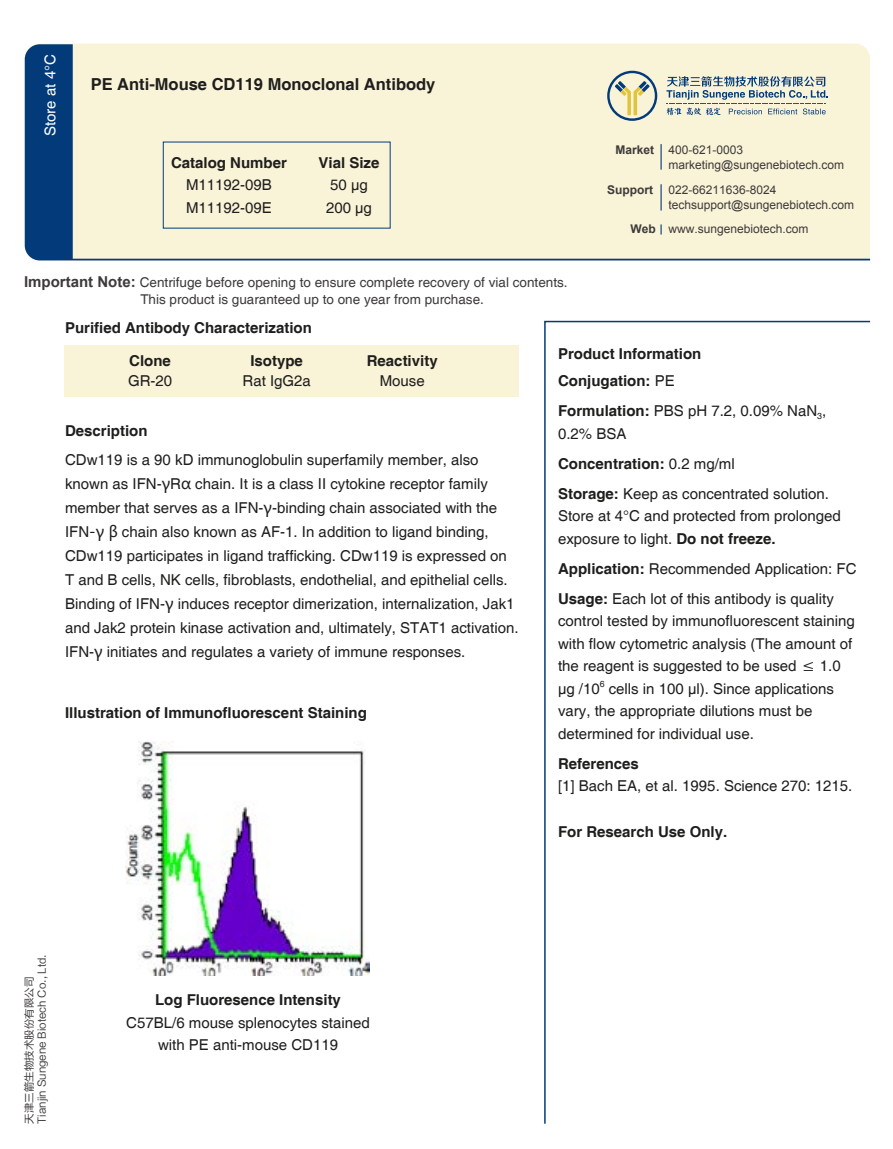
<style>
.page{position:relative;width:893px;height:1149px;background:#fff}
.page>*{position:absolute;margin:0;border:0;box-sizing:border-box;transform-origin:0 0}
.t1{font:700 16.5px "Helvetica";color:#1f1e1d}
.t2{font:15px/22.5px "Helvetica";color:#1f1e1d}
.t3{font:700 15px/33px "Helvetica";color:#1f1e1d}
.t4{font:15px "Helvetica";color:#fff}
.t5{font:13.5px/16.2px "Helvetica";color:#3d3a39}
.t6{font:12px/14.9px "Arial";color:#3d3a39}
.t7{font:700 12px "Arial";color:#3d3a39}
.t8{font:10.5px/12.6px "FZLTHK GBK1 0";color:#3d3a39}
.t9{font:8.7px "Helvetica";color:#1f1e1d}
.s1{font-family:"Arial";font-weight:700;font-size:15px}
.s2{font-weight:700}
.s3{font-family:"Microsoft Ya Hei"}
.s4{font-weight:400}
</style>
<div class="page">
<div style="left:65px;top:344px;width:454px;height:52px;background:#f9f3d8"></div>
<svg style="left:544px;top:320px;width:327px;height:804px"></svg>
<svg style="left:25px;top:44px;width:845px;height:216px;background:#e5e4d0"></svg>
<img style="left:126px;top:741px;width:243px;height:234px">
<p class="t4" style="left:42px;top:136px;width:83px;rotate:-90deg">Store at 4°C</p>
<p class="t1" style="left:91px;top:74px;width:346px">PE Anti-Mouse CD119 Monoclonal Antibody</p>
<p class="t3" style="left:171px;top:147px;width:117px">Catalog Number</p>
<p class="t2" style="left:186px;top:174px;width:87px">M11192-09B<br>M11192-09E</p>
<p class="t3" style="left:319px;top:147px;width:62px">Vial Size</p>
<p class="t2" style="left:326px;top:174px;width:47px">50 μg<br>200 μg</p>
<p class="t5" style="left:140px;top:275px;width:429px;text-indent:-116px"><span class="s1">Important Note:</span> Centrifuge before opening to ensure complete recovery of vial contents.<br>This product is guaranteed up to one year from purchase.</p>
<p class="t6" style="left:668px;top:142px;width:177px;text-indent:-53px"><span class="s2">Market</span> 400-621-0003 marketing@sungenebiotech.com</p>
<p class="t7" style="left:607px;top:182px;width:47px">Support</p>
<p class="t6" style="left:668px;top:182px;width:187px">022-66211636-8024 techsupport@sungenebiotech.com</p>
<p class="t6" style="left:630px;top:222px;width:180px"><span class="s2">Web</span> www.sungenebiotech.com</p>
<p class="t3" style="left:129px;top:312px;width:184px;text-indent:-64px">Purified Antibody Characterization<br>Clone</p>
<p class="t2" style="left:128px;top:370px;width:46px">GR-20</p>
<p class="t3" style="left:250px;top:345px;width:54px">Isotype</p>
<p class="t2" style="left:243px;top:370px;width:70px">Rat IgG2a</p>
<p class="t3" style="left:65px;top:415px;width:84px">Description</p>
<p class="t3" style="left:367px;top:345px;width:72px">Reactivity</p>
<p class="t2" style="left:380px;top:370px;width:47px">Mouse</p>
<p class="t2" style="left:65px;top:448px;width:455px;line-height:24px">CDw119 is a 90 kD immunoglobulin superfamily member, also known as IFN-<span class="s3">γ</span>R<span class="s3">α</span> chain. It is a class II cytokine receptor family member that serves as a IFN-<span class="s3">γ</span>-binding chain associated with the IFN<span class="s3">-γ β</span> chain also known as AF-1. In addition to ligand binding, CDw119 participates in ligand trafficking. CDw119 is expressed on T and B cells, NK cells, fibroblasts, endothelial, and epithelial cells.<br>Binding of IFN-<span class="s3">γ</span> induces receptor dimerization, internalization, Jak1 and Jak2 protein kinase activation and, ultimately, STAT1 activation.<br>IFN-<span class="s3">γ</span> initiates and regulates a variety of immune responses.</p>
<p class="t3" style="left:65px;top:697px;width:303px">Illustration of Immunofluorescent Staining</p>
<p class="t3" style="left:558px;top:338px;width:145px">Product Information</p>
<p class="t3" style="left:558px;top:366px;width:270px;line-height:30px">Conjugation: <span class="s4">PE<br></span>Formulation: <span class="s4">PBS pH 7.2, 0.09% NaN</span><sub>3</sub><span class="s4">,</span></p>
<p class="t2" style="left:558px;top:419px;width:272px;line-height:30px">0.2% BSA<br><span class="s2">Concentration:</span> 0.2 mg/ml<br><span class="s2">Storage:</span> Keep as concentrated solution.</p>
<p class="t2" style="left:558px;top:505px;width:284px">Store at 4°C and protected from prolonged exposure to light. <span class="s2">Do not freeze.</span></p>
<p class="t2" style="left:558px;top:554px;width:300px;line-height:30px"><span class="s2">Application:</span> Recommended Application: FC<br><span class="s2">Usage:</span> Each lot of this antibody is quality</p>
<p class="t2" style="left:558px;top:610px;width:298px">control tested by immunofluorescent staining with flow cytometric analysis (The amount of the reagent is suggested to be used ≤ 1.0 µg /10</p>
<p class="t9" style="left:600px;top:678px;width:6px">6</p>
<p class="t2" style="left:558px;top:677px;width:277px;text-indent:51px">cells in 100 µl). Since applications vary, the appropriate dilutions must be determined for individual use.</p>
<p class="t3" style="left:558px;top:747px;width:82px">References</p>
<p class="t2" style="left:558px;top:775px;width:296px">[1] Bach EA, et al. 1995. Science 270: 1215.</p>
<p class="t3" style="left:558px;top:815px;width:171px">For Research Use Only.</p>
<p class="t8" style="left:23px;top:1123px;width:171px;rotate:-90deg">天津三箭生物技术股份有限公司<br>Tianjin Sungene Biotech Co., Ltd.</p>
<p class="t3" style="left:155px;top:983px;width:187px">Log Fluoresence Intensity</p>
<p class="t2" style="left:126px;top:1011px;width:245px;text-align:center">C57BL/6 mouse splenocytes stained with PE anti-mouse CD119</p>
</div>
